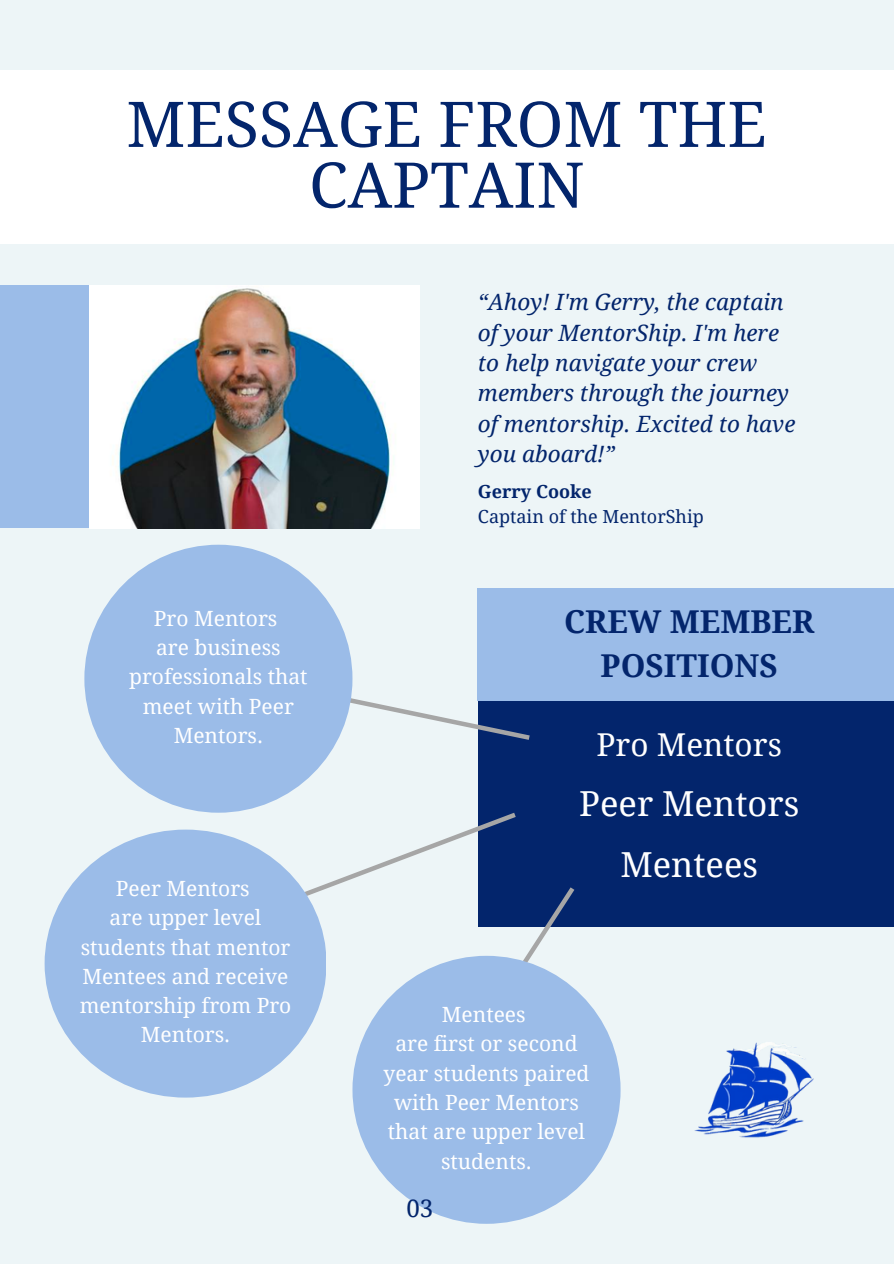
<style>
.page{position:relative;width:894px;height:1264px;background:#fff}
.page>*{position:absolute;margin:0;border:0;box-sizing:border-box;transform-origin:0 0}
.t1{font:63px/60.8px "Droid Serif";color:#03256c;text-align:center}
.t2{font:34.5px/61.8px "Droid Serif";color:#fff;text-align:center}
.t3{font:700 31.5px/43.8px "Droid Serif";color:#03256c;text-align:center}
.t4{font:31.5px "Droid Serif";color:#fff}
.t5{font:24px "Droid Serif";color:#03256c}
.t6{font:italic 22.5px/30.3px "Droid Serif";color:#03256c}
.t7{font:21px/29.2px "Droid Serif";color:#fff;text-align:center}
.t8{font:18px "Droid Serif";color:#03256c}
.t9{font:700 18px "Droid Serif";color:#03256c}
</style>
<div class="page">
<div style="left:0;top:0;width:893px;height:1263px;background:#edf5f7"></div>
<div style="left:0;top:285px;width:107px;height:242px;background:#9bbce8"></div>
<img style="left:89px;top:285px;width:330px;height:243px">
<div style="left:478px;top:593px;width:415px;height:333px;background:#03256c"></div>
<svg style="left:520px;top:887px;width:58px;height:75px"></svg>
<svg style="left:213px;top:809px;width:307px;height:123px"></svg>
<svg style="left:335px;top:669px;width:199px;height:74px"></svg>
<div style="left:84px;top:544px;width:268px;height:268px;background:#9bbce8;border-radius:50%"></div>
<div style="left:352px;top:955px;width:268px;height:268px;background:#9bbce8;border-radius:50%"></div>
<div style="left:45px;top:829px;width:281px;height:268px;background:#9bbce8;border-radius:50%"></div>
<div style="left:477px;top:588px;width:416px;height:112px;background:#9bbce8"></div>
<img style="left:694px;top:1042px;width:120px;height:96px">
<div style="left:0;top:70px;width:893px;height:173px;background:#fff"></div>
<h2 class="t1" style="left:126px;top:95px;width:641px">MESSAGE FROM THE<br>CAPTAIN</h2>
<h1 class="t7" style="left:129px;top:604px;width:180px">Pro Mentors<br>are business professionals that meet with Peer<br>Mentors.</h1>
<h5 class="t7" style="left:80px;top:874px;width:213px">Peer Mentors<br>are upper level students that mentor<br>Mentees and receive mentorship from Pro<br>Mentors.</h5>
<h3 class="t6" style="left:478px;top:287px;width:319px">“Ahoy! I'm Gerry, the captain of your MentorShip. I'm here to help navigate your crew members through the journey of mentorship. Excited to have you aboard!”</h3>
<h4 class="t9" style="left:478px;top:481px;width:115px">Gerry Cooke</h4>
<h4 class="t8" style="left:478px;top:506px;width:227px">Captain of the MentorShip</h4>
<p class="t3" style="left:564px;top:600px;width:252px">CREW MEMBER<br>POSITIONS</p>
<h4 class="t4" style="left:596px;top:726px;width:187px">Pro Mentors</h4>
<h4 class="t2" style="left:579px;top:772px;width:221px">Peer Mentors<br>Mentees</h4>
<h4 class="t7" style="left:383px;top:1000px;width:207px">Mentees<br>are first or second year students paired with Peer Mentors that are upper level students.</h4>
<p class="t5" style="left:406px;top:1194px;width:28px">03</p>
</div>
